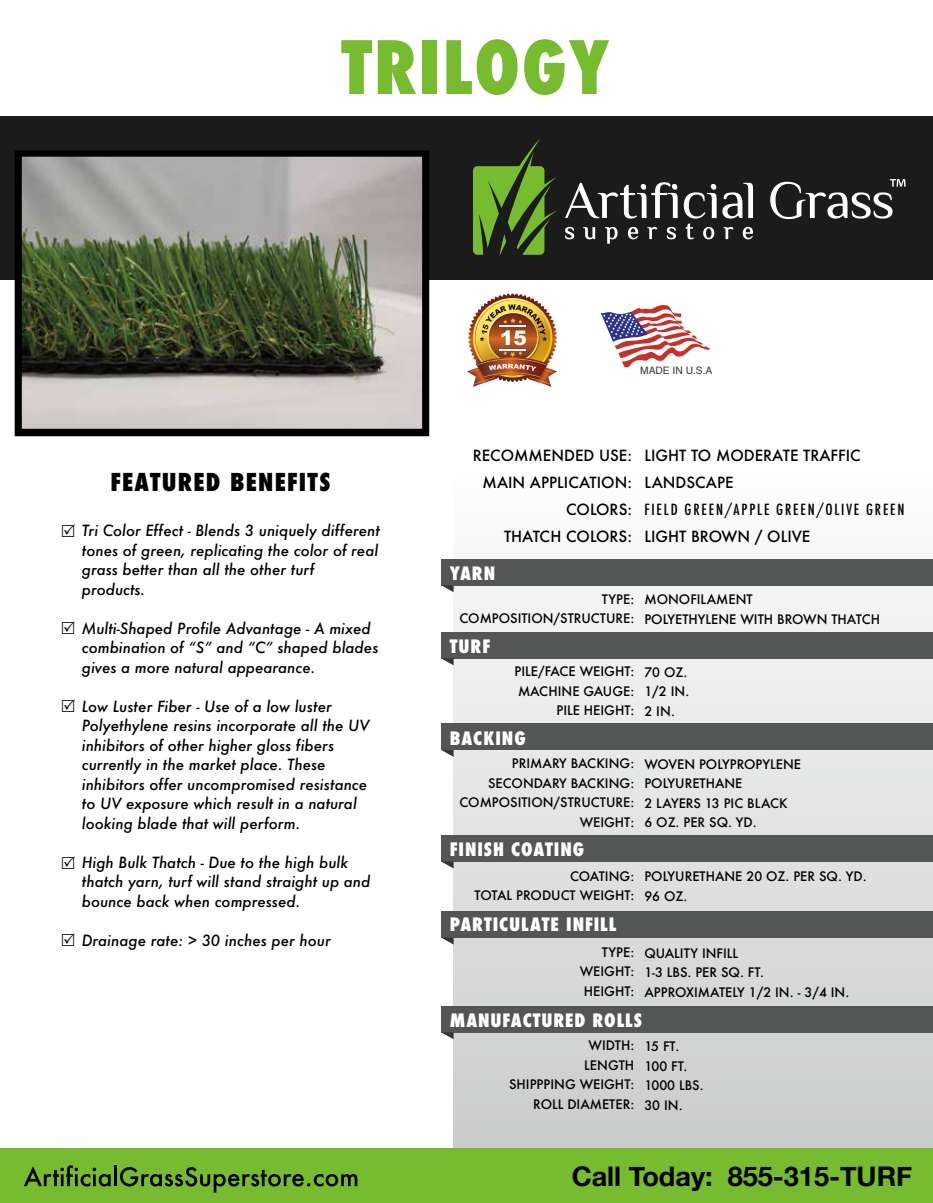
<style>
.page{position:relative;width:933px;height:1203px;background:#fff}
.page>*{position:absolute;margin:0;border:0;box-sizing:border-box;transform-origin:0 0}
.t1{font:800 condensed 71.25px "Futura";letter-spacing:.025em;color:#77bb2f}
.t2{font:700 27px "Helvetica Neue";color:#000}
.t3{font:800 condensed 24px "Futura";letter-spacing:.05em;color:#000}
.t4{font:800 condensed 18px "Futura";letter-spacing:.05em;color:#fff}
.t5{font:italic 500 15px/19.5px "Futura";color:#000}
.t6{font:500 15px/27px "Futura";color:#000;text-align:right}
.t7{font:500 condensed 15px "Futura";letter-spacing:.125em;color:#000}
.t8{font:500 12.75px/19.5px "Futura";color:#000;text-align:right}
.t9{font:10.2px "Helvetica";color:#32392e}
</style>
<div class="page">
<svg style="left:453px;top:348px;width:479px;height:800px"></svg>
<div style="left:441px;top:632px;width:491px;height:26px;background:#545555"></div>
<div style="left:441px;top:723px;width:491px;height:26px;background:#545555"></div>
<div style="left:441px;top:835px;width:491px;height:26px;background:#545555"></div>
<div style="left:441px;top:911px;width:491px;height:26px;background:#545555"></div>
<div style="left:441px;top:1005px;width:491px;height:26px;background:#545555"></div>
<div style="left:441px;top:559px;width:491px;height:26px;background:#545555"></div>
<div style="left:0;top:117px;width:932px;height:163px;background:#1c1b1b"></div>
<div style="left:0;top:1148px;width:932px;height:54px;background:#77bb2f"></div>
<svg style="left:565px;top:182px;width:187px;height:62px"></svg>
<svg style="left:473px;top:139px;width:84px;height:116px"></svg>
<svg style="left:770px;top:179px;width:135px;height:40px"></svg>
<svg style="left:441px;top:585px;width:12px;height:7px"></svg>
<svg style="left:441px;top:658px;width:12px;height:7px"></svg>
<svg style="left:441px;top:749px;width:12px;height:7px"></svg>
<svg style="left:441px;top:861px;width:12px;height:7px"></svg>
<svg style="left:441px;top:937px;width:12px;height:7px"></svg>
<svg style="left:441px;top:1031px;width:12px;height:7px"></svg>
<svg style="left:24px;top:1165px;width:87px;height:21px"></svg>
<hr style="left:114px;top:1165px;width:3px;height:20px;background:#000">
<svg style="left:120px;top:1167px;width:237px;height:25px"></svg>
<img style="left:23px;top:158px;width:398px;height:269px">
<div style="left:16px;top:151px;width:412px;height:283px;border:6px solid #000"></div>
<svg style="left:600px;top:305px;width:110px;height:62px"></svg>
<img style="left:467px;top:293px;width:90px;height:94px">
<h1 class="t1" style="left:341px;top:19px;width:269px">TRILOGY</h1>
<p class="t9" style="left:640px;top:362px;width:74px">MADE IN U.S.A</p>
<h3 class="t3" style="left:110px;top:465px;width:221px">FEATURED BENEFITS</h3>
<p class="t5" style="left:82px;top:520px;width:299px">Tri Color Effect - Blends 3 uniquely different tones of green, replicating the color of real grass better than all the other turf products.</p>
<p class="t5" style="left:82px;top:618px;width:298px">Multi-Shaped Profile Advantage - A mixed combination of “S” and “C” shaped blades gives a more natural appearance.</p>
<p class="t5" style="left:82px;top:696px;width:289px">Low Luster Fiber - Use of a low luster Polyethylene resins incorporate all the UV inhibitors of other higher gloss fibers currently in the market place. These inhibitors offer uncompromised resistance to UV exposure which result in a natural looking blade that will perform.</p>
<p class="t5" style="left:82px;top:852px;width:290px">High Bulk Thatch - Due to the high bulk thatch yarn, turf will stand straight up and bounce back when compressed.</p>
<p class="t5" style="left:82px;top:930px;width:250px">Drainage rate: &gt; 30 inches per hour</p>
<p class="t6" style="left:472px;top:441px;width:161px">RECOMMENDED USE:<br>MAIN APPLICATION:<br>COLORS:<br>THATCH COLORS:</p>
<p class="t4" style="left:449px;top:560px;width:47px">YARN</p>
<p class="t8" style="left:459px;top:589px;width:176px">TYPE:<br>COMPOSITION/STRUCTURE:</p>
<p class="t4" style="left:449px;top:633px;width:42px">TURF</p>
<p class="t8" style="left:514px;top:661px;width:121px">PILE/FACE WEIGHT:<br>MACHINE GAUGE:<br>PILE HEIGHT:</p>
<p class="t4" style="left:449px;top:725px;width:77px">BACKING</p>
<p class="t8" style="left:459px;top:753px;width:176px">PRIMARY BACKING:<br>SECONDARY BACKING:<br>COMPOSITION/STRUCTURE:<br>WEIGHT:</p>
<p class="t4" style="left:449px;top:836px;width:136px">FINISH COATING</p>
<p class="t8" style="left:474px;top:866px;width:161px">COATING:<br>TOTAL PRODUCT WEIGHT:</p>
<p class="t4" style="left:449px;top:911px;width:168px">PARTICULATE INFILL</p>
<p class="t8" style="left:579px;top:941px;width:56px">TYPE:<br>WEIGHT:<br>HEIGHT:</p>
<p class="t6" style="left:644px;top:442px;width:218px;text-align:left">LIGHT TO MODERATE TRAFFIC<br>LANDSCAPE</p>
<p class="t7" style="left:644px;top:500px;width:261px">FIELD GREEN/APPLE GREEN/OLIVE GREEN</p>
<p class="t6" style="left:644px;top:523px;width:167px">LIGHT BROWN / OLIVE</p>
<p class="t8" style="left:644px;top:589px;width:237px;text-align:left">MONOFILAMENT<br>POLYETHYLENE WITH BROWN THATCH</p>
<p class="t8" style="left:644px;top:662px;width:46px;text-align:left">70 OZ.<br>1/2 IN.<br>2 IN.</p>
<p class="t8" style="left:644px;top:754px;width:158px;text-align:left">WOVEN POLYPROPYLENE<br>POLYURETHANE<br>2 LAYERS 13 PIC BLACK<br>6 OZ. PER SQ. YD.</p>
<p class="t8" style="left:644px;top:866px;width:224px;text-align:left">POLYURETHANE 20 OZ. PER SQ. YD.<br>96 OZ.</p>
<p class="t8" style="left:644px;top:942px;width:206px;text-align:left">QUALITY INFILL<br>1-3 LBS. PER SQ. FT.<br>APPROXIMATELY 1/2 IN. - 3/4 IN.</p>
<p class="t4" style="left:449px;top:1007px;width:193px">MANUFACTURED ROLLS</p>
<p class="t8" style="left:509px;top:1035px;width:127px">WIDTH:<br>LENGTH<br>SHIPPPING WEIGHT:<br>ROLL DIAMETER:</p>
<p class="t8" style="left:644px;top:1036px;width:61px;text-align:left">15 FT.<br>100 FT.<br>1000 LBS.<br>30 IN.</p>
<h2 class="t2" style="left:571px;top:1154px;width:342px">Call Today: 855-315-TURF</h2>
</div>
